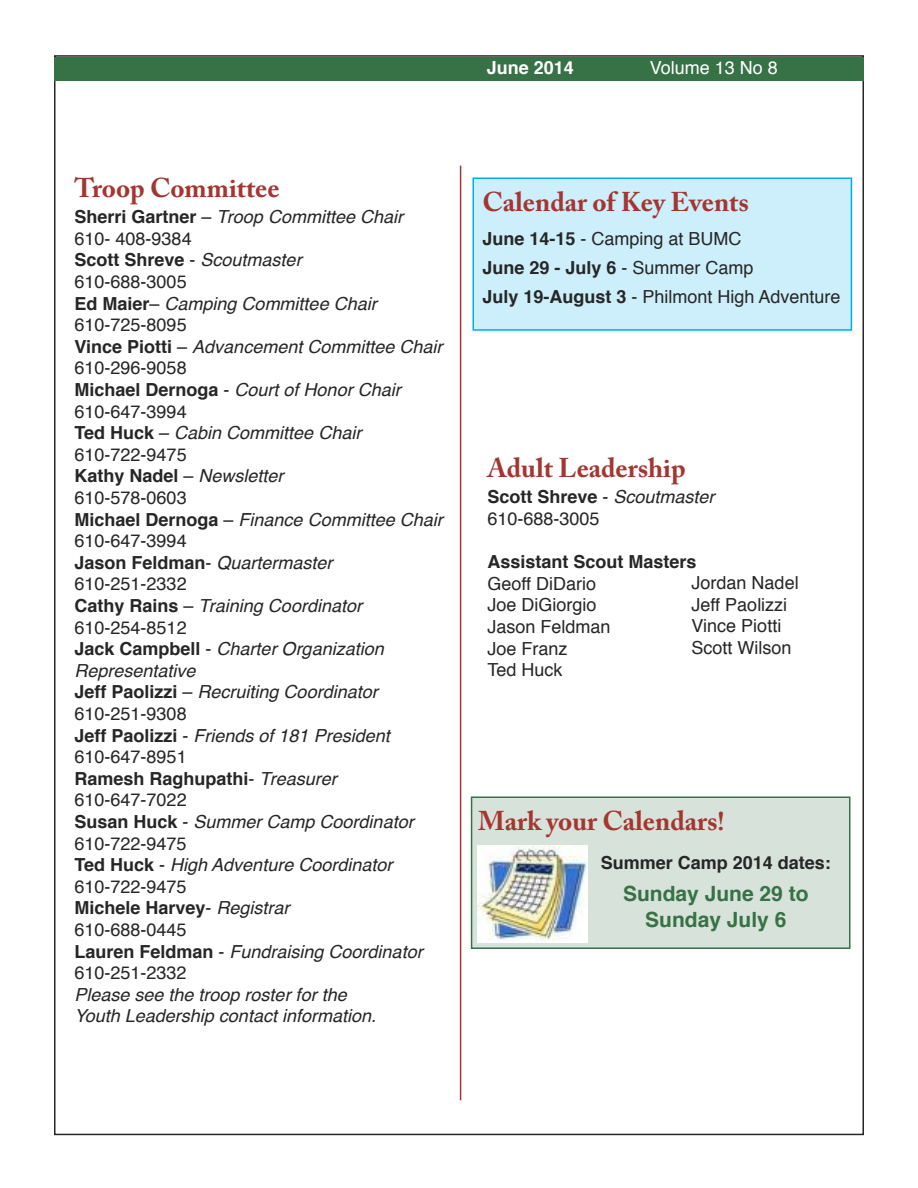
<style>
.page{position:relative;width:918px;height:1188px;background:#fff}
.page>*{position:absolute;margin:0;border:0;box-sizing:border-box;transform-origin:0 0}
.t1{font:700 27px "Adobe Caslon Pro";color:#a43631}
.t2{font:700 21px/25.2px "Helvetica";color:#377146;text-align:center}
.t3{font:italic 18px/21.6px "Helvetica";color:#272627}
.t4{font:18px/21.6px "Helvetica";color:#272627}
.t5{font:700 18px "Helvetica";color:#272627}
.t6{font:18px "Helvetica";color:#fff}
.t7{font:700 18px "Helvetica";color:#fff}
.s1{font-weight:700;font-style:normal}
.s2{font-style:normal}
.s3{font-weight:700}
.s4{font-style:italic}
</style>
<div class="page">
<div style="left:472px;top:798px;width:377px;height:149px;background:#d7e3da"></div>
<div style="left:471px;top:796px;width:379px;height:153px;border:2px solid #377146"></div>
<img style="left:478px;top:846px;width:110px;height:96px">
<hr style="left:460px;top:166px;width:1px;height:934px;background:#a43631">
<div style="left:54px;top:57px;width:810px;height:24px;background:#377146"></div>
<div style="left:474px;top:179px;width:377px;height:150px;background:#cceffb"></div>
<div style="left:472px;top:177px;width:380px;height:154px;border:2px solid #00aded"></div>
<p class="t7" style="left:487px;top:60px;width:89px">June 2014</p>
<p class="t6" style="left:650px;top:60px;width:130px">Volume 13 No 8</p>
<h1 class="t1" style="left:75px;top:177px;width:207px">Troop Committee</h1>
<p class="t3" style="left:75px;top:208px;width:370px"><span class="s1">Sherri Gartner</span> <span class="s2">–</span> Troop Committee Chair<br><span class="s2">610- 408-9384<br></span><span class="s1">Scott Shreve</span> <span class="s2">-</span> Scoutmaster<br><span class="s2">610-688-3005<br></span><span class="s1">Ed Maier</span><span class="s2">–</span> Camping Committee Chair<br><span class="s2">610-725-8095<br></span><span class="s1">Vince Piotti</span> <span class="s2">–</span> Advancement Committee Chair<br><span class="s2">610-296-9058<br></span><span class="s1">Michael Dernoga</span> <span class="s2">-</span> Court of Honor Chair<br><span class="s2">610-647-3994<br></span><span class="s1">Ted Huck</span> <span class="s2">–</span> Cabin Committee Chair<br><span class="s2">610-722-9475<br></span><span class="s1">Kathy Nadel</span> <span class="s2">–</span> Newsletter<br><span class="s2">610-578-0603<br></span><span class="s1">Michael Dernoga</span> <span class="s2">–</span> Finance Committee Chair<br><span class="s2">610-647-3994<br></span><span class="s1">Jason Feldman</span><span class="s2">-</span> Quartermaster<br><span class="s2">610-251-2332<br></span><span class="s1">Cathy Rains</span> <span class="s2">–</span> Training Coordinator<br><span class="s2">610-254-8512<br></span><span class="s1">Jack Campbell</span> <span class="s2">-</span> Charter Organization<br>Representative<br><span class="s1">Jeff Paolizzi</span> <span class="s2">–</span> Recruiting Coordinator<br><span class="s2">610-251-9308<br></span><span class="s1">Jeff Paolizzi</span> <span class="s2">-</span> Friends of 181 President<br><span class="s2">610-647-8951<br></span><span class="s1">Ramesh Raghupathi</span><span class="s2">-</span> Treasurer<br><span class="s2">610-647-7022<br></span><span class="s1">Susan Huck</span> <span class="s2">-</span> Summer Camp Coordinator<br><span class="s2">610-722-9475<br></span><span class="s1">Ted Huck</span> <span class="s2">-</span> High Adventure Coordinator<br><span class="s2">610-722-9475<br></span><span class="s1">Michele Harvey</span><span class="s2">-</span> Registrar<br><span class="s2">610-688-0445<br></span><span class="s1">Lauren Feldman</span> <span class="s2">-</span> Fundraising Coordinator<br><span class="s2">610-251-2332</span></p>
<p class="t3" style="left:75px;top:985px;width:303px">Please see the troop roster for the<br>Youth Leadership contact information.</p>
<h1 class="t1" style="left:482px;top:191px;width:268px">Calendar of Key Events</h1>
<p class="t4" style="left:482px;top:226px;width:360px;line-height:29.1px"><span class="s3">June 14-15</span> - Camping at BUMC<br><span class="s3">June 29 - July 6</span> - Summer Camp<br><span class="s3">July 19-August 3</span> - Philmont High Adventure</p>
<h1 class="t1" style="left:487px;top:458px;width:200px">Adult Leadership</h1>
<p class="t4" style="left:487px;top:488px;width:229px"><span class="s3">Scott Shreve</span> - <span class="s4">Scoutmaster<br></span>610-688-3005</p>
<p class="t5" style="left:487px;top:554px;width:211px">Assistant Scout Masters</p>
<p class="t4" style="left:487px;top:574px;width:125px">Geoff DiDario<br>Joe DiGiorgio<br>Jason Feldman<br>Joe Franz<br>Ted Huck</p>
<p class="t4" style="left:692px;top:573px;width:109px">Jordan Nadel<br>Jeff Paolizzi<br>Vince Piotti<br>Scott Wilson</p>
<h1 class="t1" style="left:478px;top:810px;width:248px">Mark your Calendars!</h1>
<p class="t5" style="left:601px;top:856px;width:232px">Summer Camp 2014 dates:</p>
<p class="t2" style="left:623px;top:883px;width:187px">Sunday June 29 to<br>Sunday July 6</p>
</div>
